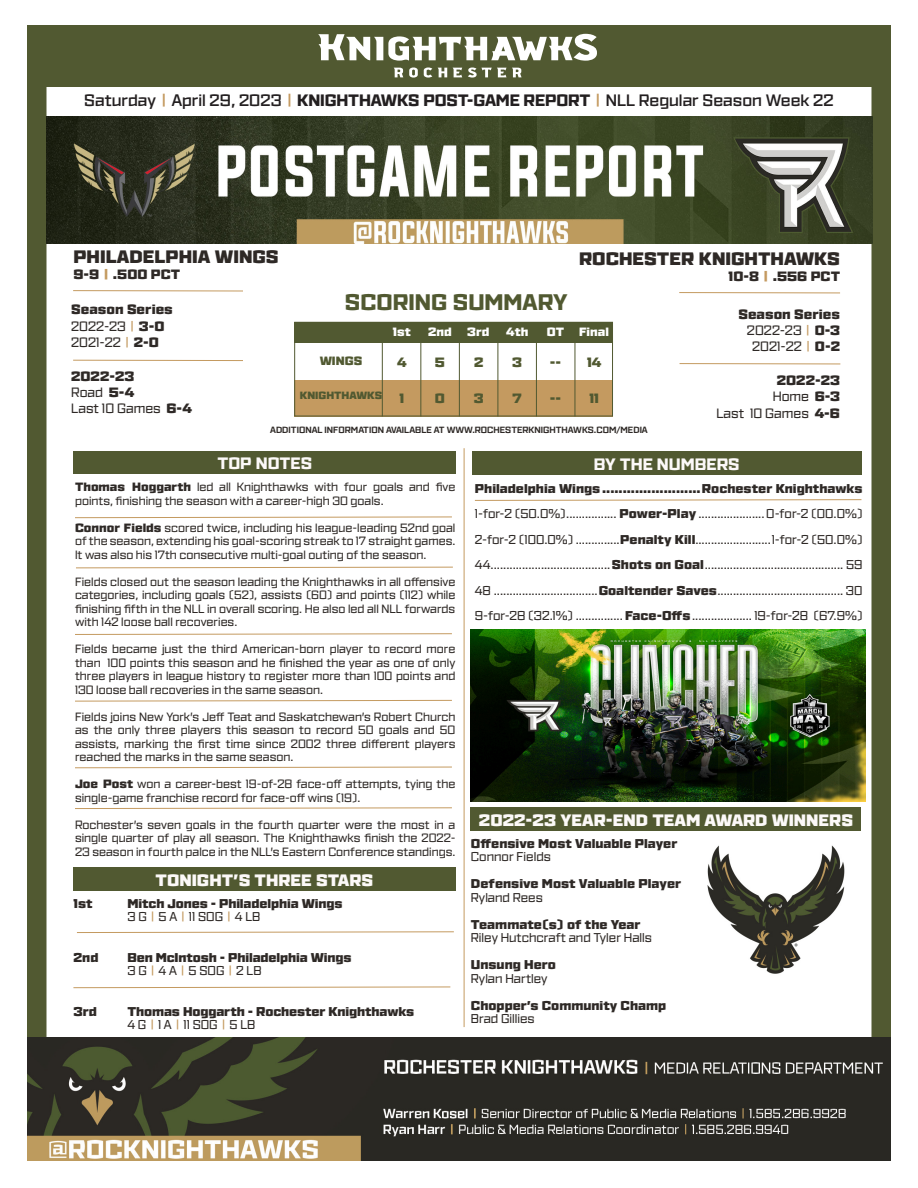
<style>
.page{position:relative;width:918px;height:1188px;background:#fff}
.page>*{position:absolute;margin:0;border:0;box-sizing:border-box;transform-origin:0 0}
.t1{font:800 22.5px "Ironstrike";color:#515931}
.t2{font:900 18px "Ironstrike";color:#2e2926}
.t3{font:600 16.5px "Ironstrike";color:#231f20}
.t4{font:900 16.5px "Ironstrike";color:#fcf9f8}
.t5{font:800 16.5px "Ironstrike";color:#fcf9f8}
.t6{font:13.5px "Ironstrike";color:#2e2926}
.t7{font:900 13.5px "Ironstrike";color:#2e2926}
.t8{font:900 13.5px "Ironstrike";color:#515931}
.t9{font:12.75px "Ironstrike";color:#2e2926}
.t10{font:900 12.75px "Ironstrike";color:#2e2926}
.t11{font:12px/13.5px "Ironstrike";color:#2e2926;text-align:justify}
.t12{font:900 12px "Ironstrike";color:#fff}
.t13{font:900 12px "Ironstrike";color:#515931}
.t14{font:900 10.5px "Ironstrike";color:#515931}
.t15{font:700 9px "Ironstrike";color:#2e2926}
.s1{color:#c49a60}
.s2{font-weight:800}
.s3{font-weight:900}
</style>
<div class="page">
<div style="left:27px;top:27px;width:864px;height:1134px;border:20px solid #515931"></div>
<img style="left:27px;top:1037px;width:864px;height:124px">
<div style="left:27px;top:26px;width:864px;height:61px;background:#515931"></div>
<svg style="left:394px;top:68px;width:9px;height:9px"></svg>
<svg style="left:409px;top:68px;width:9px;height:10px"></svg>
<svg style="left:424px;top:68px;width:8px;height:10px"></svg>
<svg style="left:438px;top:68px;width:9px;height:9px"></svg>
<svg style="left:453px;top:68px;width:9px;height:9px"></svg>
<svg style="left:468px;top:68px;width:54px;height:10px"></svg>
<svg style="left:318px;top:34px;width:279px;height:27px"></svg>
<div style="left:294px;top:380px;width:319px;height:36px;background:#c49a60"></div>
<div style="left:294px;top:322px;width:319px;height:94px;border:1px solid #515931"></div>
<hr style="left:73px;top:360px;width:170px;height:1px;background:#c49a60">
<hr style="left:680px;top:363px;width:160px;height:1px;background:#c49a60">
<div style="left:294px;top:322px;width:319px;height:20px;background:#515931"></div>
<hr style="left:382px;top:323px;width:1px;height:93px;background:#515931">
<hr style="left:420px;top:323px;width:1px;height:93px;background:#515931">
<hr style="left:459px;top:323px;width:1px;height:93px;background:#515931">
<hr style="left:498px;top:323px;width:1px;height:93px;background:#515931">
<hr style="left:536px;top:323px;width:1px;height:93px;background:#515931">
<hr style="left:575px;top:323px;width:1px;height:93px;background:#515931">
<div style="left:73px;top:451px;width:383px;height:23px;background:#515931"></div>
<div style="left:73px;top:867px;width:382px;height:24px;background:#515931"></div>
<div style="left:472px;top:451px;width:389px;height:24px;background:#515931"></div>
<div style="left:471px;top:807px;width:390px;height:24px;background:#515931"></div>
<hr style="left:464px;top:448px;width:1px;height:579px;background:#c49a60">
<svg style="left:474px;top:499px;width:388px;height:2px"></svg>
<svg style="left:77px;top:931px;width:377px;height:2px"></svg>
<svg style="left:73px;top:986px;width:378px;height:2px"></svg>
<hr style="left:73px;top:290px;width:170px;height:1px;background:#c49a60">
<hr style="left:679px;top:292px;width:161px;height:1px;background:#c49a60">
<svg style="left:75px;top:516px;width:377px;height:2px"></svg>
<svg style="left:75px;top:700px;width:377px;height:2px"></svg>
<img style="left:46px;top:116px;width:826px;height:128px">
<svg style="left:75px;top:633px;width:377px;height:2px"></svg>
<svg style="left:76px;top:566px;width:377px;height:3px"></svg>
<svg style="left:75px;top:766px;width:377px;height:3px"></svg>
<svg style="left:75px;top:807px;width:377px;height:2px"></svg>
<img style="left:471px;top:630px;width:394px;height:171px">
<img style="left:707px;top:845px;width:138px;height:129px">
<p class="t3" style="left:84px;top:90px;width:751px">Saturday <span class="s1">|</span> April 29, 2023 <span class="s1">|</span> <span class="s2">KNIGHTHAWKS POST-GAME REPORT</span> <span class="s1">|</span> NLL Regular Season Week 22</p>
<p class="t2" style="left:73px;top:245px;width:207px">PHILADELPHIA WINGS</p>
<p class="t7" style="left:73px;top:265px;width:108px">9-9 <span class="s1">|</span> .500 PCT</p>
<p class="t7" style="left:71px;top:301px;width:103px">Season Series</p>
<p class="t6" style="left:71px;top:318px;width:95px">2022-23 <span class="s1">|</span> <span class="s3">3-0</span></p>
<p class="t6" style="left:71px;top:334px;width:89px">2021-22 <span class="s1">|</span> <span class="s3">2-0</span></p>
<p class="t7" style="left:71px;top:367px;width:65px">2022-23</p>
<p class="t6" style="left:71px;top:384px;width:65px">Road <span class="s3">5-4</span></p>
<p class="t6" style="left:71px;top:400px;width:122px">Last 10 Games <span class="s3">6-4</span></p>
<p class="t2" style="left:579px;top:247px;width:262px">ROCHESTER KNIGHTHAWKS</p>
<p class="t7" style="left:728px;top:268px;width:113px">10-8 <span class="s1">|</span> .556 PCT</p>
<p class="t1" style="left:345px;top:288px;width:224px">SCORING SUMMARY</p>
<p class="t13" style="left:320px;top:354px;width:44px">WINGS</p>
<p class="t14" style="left:300px;top:389px;width:84px">KNIGHTHAWKS</p>
<p class="t12" style="left:393px;top:324px;width:20px">1st</p>
<p class="t12" style="left:428px;top:324px;width:25px">2nd</p>
<p class="t12" style="left:467px;top:324px;width:24px">3rd</p>
<p class="t12" style="left:506px;top:324px;width:24px">4th</p>
<p class="t12" style="left:547px;top:324px;width:19px">OT</p>
<p class="t12" style="left:579px;top:324px;width:31px">Final</p>
<p class="t8" style="left:397px;top:353px;width:11px">4</p>
<p class="t8" style="left:400px;top:390px;width:6px">1</p>
<p class="t8" style="left:435px;top:353px;width:12px">5</p>
<p class="t8" style="left:435px;top:390px;width:12px">0</p>
<p class="t8" style="left:474px;top:353px;width:11px">2</p>
<p class="t8" style="left:474px;top:390px;width:11px">3</p>
<p class="t8" style="left:512px;top:353px;width:11px">3</p>
<p class="t8" style="left:512px;top:390px;width:11px">7</p>
<p class="t8" style="left:550px;top:353px;width:13px">--</p>
<p class="t8" style="left:550px;top:390px;width:13px">--</p>
<p class="t8" style="left:587px;top:353px;width:16px">14</p>
<p class="t8" style="left:589px;top:390px;width:11px">11</p>
<p class="t7" style="left:738px;top:305px;width:103px">Season Series</p>
<p class="t6" style="left:747px;top:322px;width:95px">2022-23 <span class="s1">|</span> <span class="s3">0-3</span></p>
<p class="t6" style="left:752px;top:339px;width:89px">2021-22 <span class="s1">|</span> <span class="s3">0-2</span></p>
<p class="t7" style="left:777px;top:372px;width:65px">2022-23</p>
<p class="t6" style="left:773px;top:389px;width:69px">Home <span class="s3">6-3</span></p>
<p class="t6" style="left:716px;top:405px;width:125px">Last 10 Games <span class="s3">4-6</span></p>
<p class="t15" style="left:270px;top:424px;width:379px">ADDITIONAL INFORMATION AVAILABLE AT WWW.ROCHESTERKNIGHTHAWKS.COM/MEDIA</p>
<p class="t5" style="left:217px;top:453px;width:96px">TOP NOTES</p>
<p class="t11" style="left:75px;top:480px;width:382px"><span class="s3">Thomas Hoggarth</span> led all Knighthawks with four goals and five points, finishing the season with a career-high 30 goals.</p>
<p class="t11" style="left:75px;top:521px;width:382px"><span class="s3">Connor Fields</span> scored twice, including his league-leading 52nd goal of the season, extending his goal-scoring streak to 17 straight games.<br>It was also his 17th consecutive multi-goal outing of the season.</p>
<p class="t11" style="left:75px;top:575px;width:382px">Fields closed out the season leading the Knighthawks in all offensive categories, including goals (52), assists (60) and points (112) while finishing fifth in the NLL in overall scoring. He also led all NLL forwards with 142 loose ball recoveries.</p>
<p class="t11" style="left:75px;top:642px;width:382px">Fields became just the third American-born player to record more than 100 points this season and he finished the year as one of only three players in league history to register more than 100 points and 130 loose ball recoveries in the same season.</p>
<p class="t11" style="left:75px;top:710px;width:382px">Fields joins New York’s Jeff Teat and Saskatchewan’s Robert Church as the only three players this season to record 50 goals and 50 assists, marking the first time since 2002 three different players reached the marks in the same season.</p>
<p class="t11" style="left:75px;top:777px;width:382px"><span class="s3">Joe Post</span> won a career-best 19-of-28 face-off attempts, tying the single-game franchise record for face-off wins (19).</p>
<p class="t11" style="left:75px;top:818px;width:382px">Rochester’s seven goals in the fourth quarter were the most in a single quarter of play all season. The Knighthawks finish the 2022- 23 season in fourth palce in the NLL’s Eastern Conference standings.</p>
<p class="t4" style="left:156px;top:869px;width:219px">TONIGHT’S THREE STARS</p>
<p class="t10" style="left:73px;top:895px;width:21px">1st</p>
<p class="t10" style="left:127px;top:895px;width:217px">Mitch Jones - Philadelphia Wings</p>
<p class="t9" style="left:127px;top:909px;width:134px">3 G <span class="s1">|</span> 5 A <span class="s1">|</span> 11 SOG <span class="s1">|</span> 4 LB</p>
<p class="t10" style="left:73px;top:949px;width:27px">2nd</p>
<p class="t10" style="left:127px;top:949px;width:226px">Ben McIntosh - Philadelphia Wings</p>
<p class="t9" style="left:127px;top:963px;width:136px">3 G <span class="s1">|</span> 4 A <span class="s1">|</span> 5 SOG <span class="s1">|</span> 2 LB</p>
<p class="t10" style="left:73px;top:1003px;width:25px">3rd</p>
<p class="t10" style="left:127px;top:1003px;width:288px">Thomas Hoggarth - Rochester Knighthawks</p>
<p class="t9" style="left:127px;top:1017px;width:129px">4 G <span class="s1">|</span> 1 A <span class="s1">|</span> 11 SOG <span class="s1">|</span> 5 LB</p>
<p class="t5" style="left:594px;top:453px;width:147px">BY THE NUMBERS</p>
<p class="t10" style="left:475px;top:480px;width:389px">Philadelphia Wings........................Rochester Knighthawks</p>
<p class="t9" style="left:475px;top:506px;width:389px">1-for-2 (50.0%)................ <span class="s3">Power-Play</span> .....................0-for-2 (00.0%)</p>
<p class="t9" style="left:475px;top:532px;width:389px">2-for-2 (100.0%) ..............<span class="s3">Penalty Kill</span>........................1-for-2 (50.0%)</p>
<p class="t9" style="left:475px;top:557px;width:389px">44......................................<span class="s3">Shots on Goal</span>............................................ 59</p>
<p class="t9" style="left:475px;top:583px;width:389px">48 .................................<span class="s3">Goaltender Saves</span>........................................ 30</p>
<p class="t9" style="left:475px;top:608px;width:389px">9-for-28 (32.1%) ............... <span class="s3">Face-Offs</span>................... 19-for-28 (67.9%)</p>
<p class="t4" style="left:479px;top:809px;width:376px">2022-23 YEAR-END TEAM AWARD WINNERS</p>
<p class="t10" style="left:471px;top:835px;width:208px">Offensive Most Valuable Player</p>
<p class="t9" style="left:471px;top:849px;width:82px">Connor Fields</p>
<p class="t10" style="left:471px;top:875px;width:212px">Defensive Most Valuable Player</p>
<p class="t9" style="left:471px;top:890px;width:74px">Ryland Rees</p>
<p class="t10" style="left:471px;top:916px;width:171px">Teammate(s) of the Year</p>
<p class="t9" style="left:471px;top:930px;width:183px">Riley Hutchcraft and Tyler Halls</p>
<p class="t10" style="left:471px;top:956px;width:87px">Unsung Hero</p>
<p class="t9" style="left:471px;top:971px;width:78px">Rylan Hartley</p>
<p class="t10" style="left:471px;top:997px;width:197px">Chopper’s Community Champ</p>
<p class="t9" style="left:471px;top:1011px;width:65px">Brad Gillies</p>
</div>
